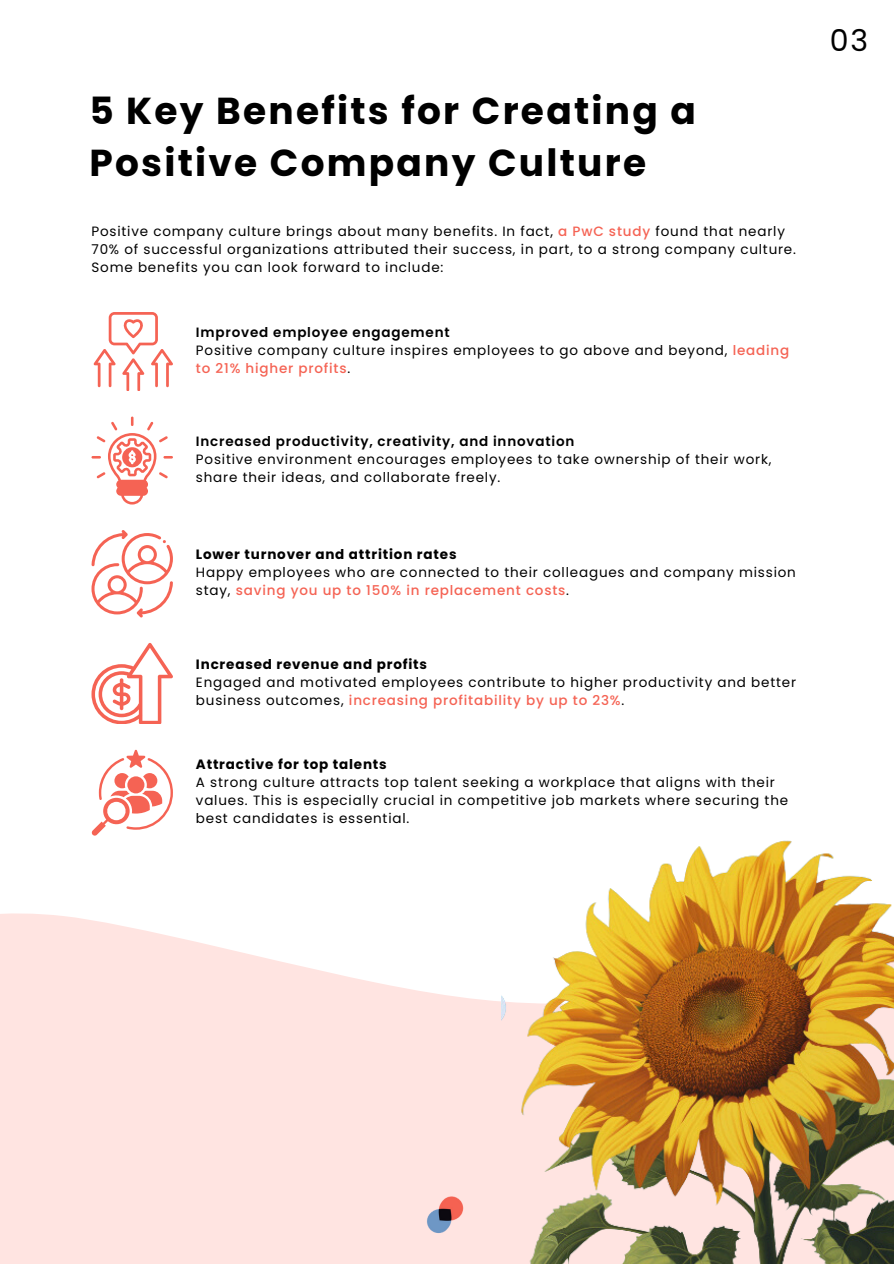
<style>
.page{position:relative;width:894px;height:1264px;background:#fff}
.page>*{position:absolute;margin:0;border:0;box-sizing:border-box;transform-origin:0 0}
.t1{font:700 37.5px/51.8px "Poppins";letter-spacing:.06em;color:#000}
.t2{font:30px "Poppins";color:#000}
.t3{font:13.5px/18px "Poppins";letter-spacing:.06em;color:#000}
.t4{font:700 13.5px "Poppins";letter-spacing:.06em;color:#000}
.t5{font:600 13.5px "Poppins";letter-spacing:.06em;color:#000}
.s1{font-weight:500;color:#f56354}
</style>
<div class="page">
<div style="left:0;top:1145px;width:893px;height:118px;background:#ffe4e1"></div>
<svg style="left:0;top:913px;width:501px;height:232px;fill:#ffe4e1"></svg>
<img style="left:427px;top:1196px;width:37px;height:37px">
<svg style="left:91px;top:530px;width:81px;height:87px"></svg>
<svg style="left:91px;top:749px;width:81px;height:86px"></svg>
<svg style="left:91px;top:643px;width:81px;height:81px"></svg>
<svg style="left:91px;top:416px;width:81px;height:88px"></svg>
<svg style="left:94px;top:312px;width:79px;height:79px"></svg>
<img style="left:501px;top:840px;width:392px;height:423px">
<p class="t1" style="left:89px;top:85px;width:607px">5 Key Benefits for Creating a<br>Positive Company Culture</p>
<p class="t3" style="left:91px;top:222px;width:705px">Positive company culture brings about many benefits. In fact, <span class="s1">a PwC study</span> found that nearly<br>70% of successful organizations attributed their success, in part, to a strong company culture.<br>Some benefits you can look forward to include:</p>
<p class="t5" style="left:196px;top:323px;width:255px">Improved employee engagement</p>
<p class="t3" style="left:196px;top:341px;width:594px">Positive company culture inspires employees to go above and beyond, <span class="s1">leading to 21% higher profits</span>.</p>
<p class="t5" style="left:196px;top:432px;width:380px">Increased productivity, creativity, and innovation</p>
<p class="t3" style="left:196px;top:450px;width:577px">Positive environment encourages employees to take ownership of their work, share their ideas, and collaborate freely.</p>
<p class="t4" style="left:196px;top:545px;width:262px">Lower turnover and attrition rates</p>
<p class="t3" style="left:196px;top:563px;width:601px">Happy employees who are connected to their colleagues and company mission stay, <span class="s1">saving you up to 150% in replacement costs</span>.</p>
<p class="t4" style="left:196px;top:654px;width:233px">Increased revenue and profits</p>
<p class="t3" style="left:196px;top:673px;width:601px">Engaged and motivated employees contribute to higher productivity and better business outcomes, <span class="s1">increasing profitability by up to 23%</span>.</p>
<p class="t4" style="left:196px;top:755px;width:192px">Attractive for top talents</p>
<p class="t3" style="left:196px;top:773px;width:593px">A strong culture attracts top talent seeking a workplace that aligns with their values. This is especially crucial in competitive job markets where securing the best candidates is essential.</p>
<p class="t2" style="left:829px;top:20px;width:40px">03</p>
</div>
